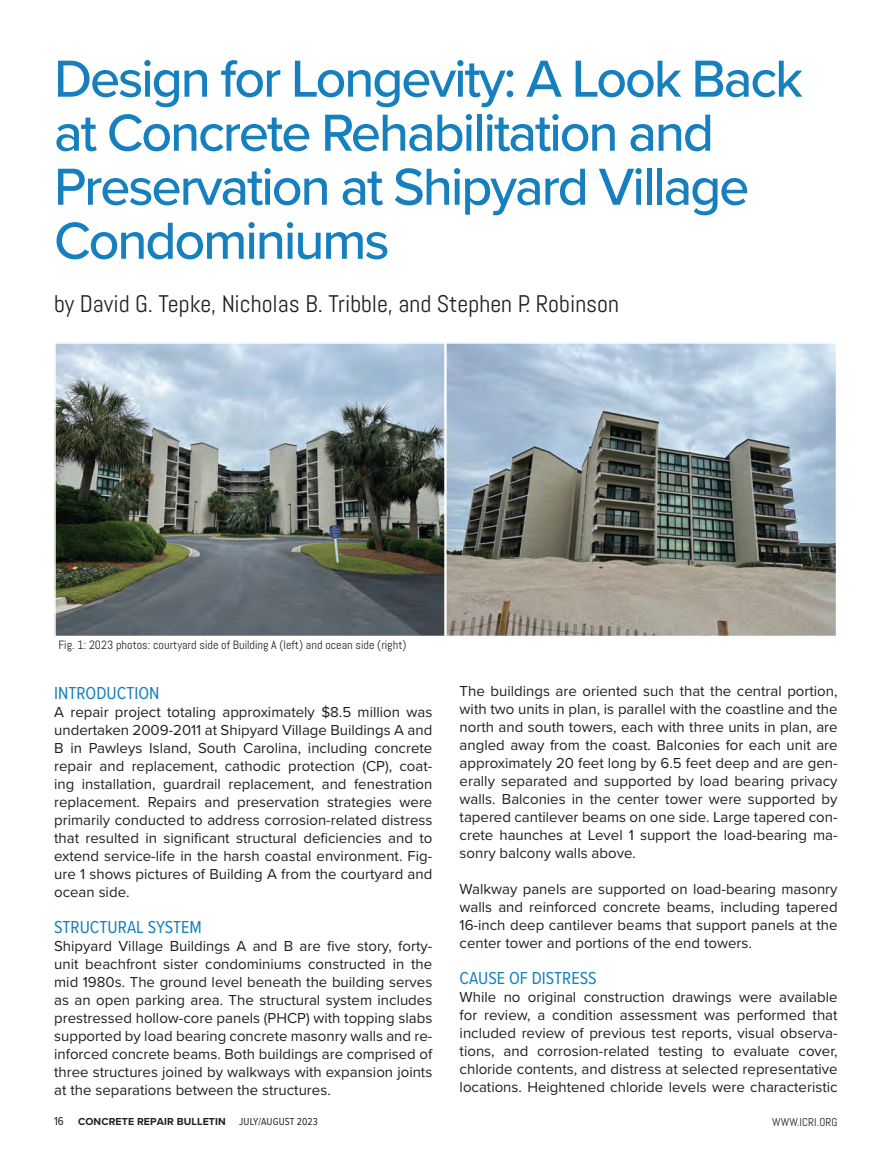
<style>
.page{position:relative;width:878px;height:1175px;background:#fff}
.page>*{position:absolute;margin:0;border:0;box-sizing:border-box;transform-origin:0 0}
.t1{font:500 54px/54px "Proxima Nova";letter-spacing:-.04em;color:#1680bf}
.t2{font:24px "Abel";color:#231f20}
.t3{font:18px "Proxima Nova Cond";color:#1680bf}
.t4{font:15px/18px "Proxima Nova";color:#231f20;text-align:justify}
.Body_first-no_indent{font:12px "Abel Pro";color:#231f20}
.t5{font:12px "Proxima Nova Cond";color:#231f20}
.t6{font:11.25px "Abel";letter-spacing:.01em;color:#231f20}
.t7{font:700 10.5px "Proxima Nova";letter-spacing:.01em;color:#231f20}
.t8{font:10.5px "Proxima Nova Cond";letter-spacing:.01em;color:#231f20}
</style>
<div class="page">
<img style="left:57px;top:345px;width:777px;height:289px">
<div style="left:54px;top:342px;width:393px;height:295px;border:2px solid #fff"></div>
<div style="left:444px;top:342px;width:393px;height:295px;border:2px solid #fff"></div>
<hr style="left:445px;top:343px;width:1px;height:292px;background:#fff">
<p class="t1" style="left:54px;top:50px;width:750px">Design for Longevity: A Look Back at Concrete Rehabilitation and<br>Preservation at Shipyard Village<br>Condominiums</p>
<p class="t2" style="left:54px;top:288px;width:566px">by David G. Tepke, Nicholas B. Tribble, and Stephen P. Robinson</p>
<p class="Body_first-no_indent" style="left:58px;top:637px;width:350px">Fig. 1: 2023 photos: courtyard side of Building A (left) and ocean side (right)</p>
<p class="t3" style="left:54px;top:679px;width:107px">INTRODUCTION</p>
<p class="t4" style="left:54px;top:702px;width:380px">A repair project totaling approximately $8.5 million was undertaken 2009-2011 at Shipyard Village Buildings A and B in Pawleys Island, South Carolina, including concrete repair and replacement, cathodic protection (CP), coat&shy;ing installation, guardrail replacement, and fenestration replacement. Repairs and preservation strategies were primarily conducted to address corrosion-related distress that resulted in significant structural deficiencies and to extend service-life in the harsh coastal environment. Fig&shy;ure 1 shows pictures of Building A from the courtyard and ocean side.</p>
<p class="t3" style="left:54px;top:913px;width:149px">STRUCTURAL SYSTEM</p>
<p class="t4" style="left:54px;top:936px;width:380px">Shipyard Village Buildings A and B are five story, forty&shy;unit beachfront sister condominiums constructed in the mid 1980s. The ground level beneath the building serves as an open parking area. The structural system includes prestressed hollow-core panels (PHCP) with topping slabs supported by load bearing concrete masonry walls and re&shy;inforced concrete beams. Both buildings are comprised of three structures joined by walkways with expansion joints at the separations between the structures.</p>
<p class="t4" style="left:459px;top:681px;width:379px">The buildings are oriented such that the central portion, with two units in plan, is parallel with the coastline and the north and south towers, each with three units in plan, are angled away from the coast. Balconies for each unit are approximately 20 feet long by 6.5 feet deep and are gen&shy;erally separated and supported by load bearing privacy walls. Balconies in the center tower were supported by tapered cantilever beams on one side. Large tapered con&shy;crete haunches at Level 1 support the load-bearing ma&shy;sonry balcony walls above.</p>
<p class="t4" style="left:459px;top:879px;width:379px">Walkway panels are supported on load-bearing masonry walls and reinforced concrete beams, including tapered 16-inch deep cantilever beams that support panels at the center tower and portions of the end towers.</p>
<p class="t3" style="left:459px;top:965px;width:139px">CAUSE OF DISTRESS</p>
<p class="t4" style="left:459px;top:987px;width:379px">While no original construction drawings were available for review, a condition assessment was performed that included review of previous test reports, visual observa&shy;tions, and corrosion-related testing to evaluate cover, chloride contents, and distress at selected representative locations. Heightened chloride levels were characteristic</p>
<p class="t5" style="left:54px;top:1112px;width:11px">16</p>
<p class="t7" style="left:78px;top:1113px;width:149px">CONCRETE REPAIR BULLETIN</p>
<p class="t8" style="left:239px;top:1113px;width:80px">JULY/AUGUST 2023</p>
<p class="t6" style="left:772px;top:1114px;width:67px">WWW.ICRI.ORG</p>
</div>
